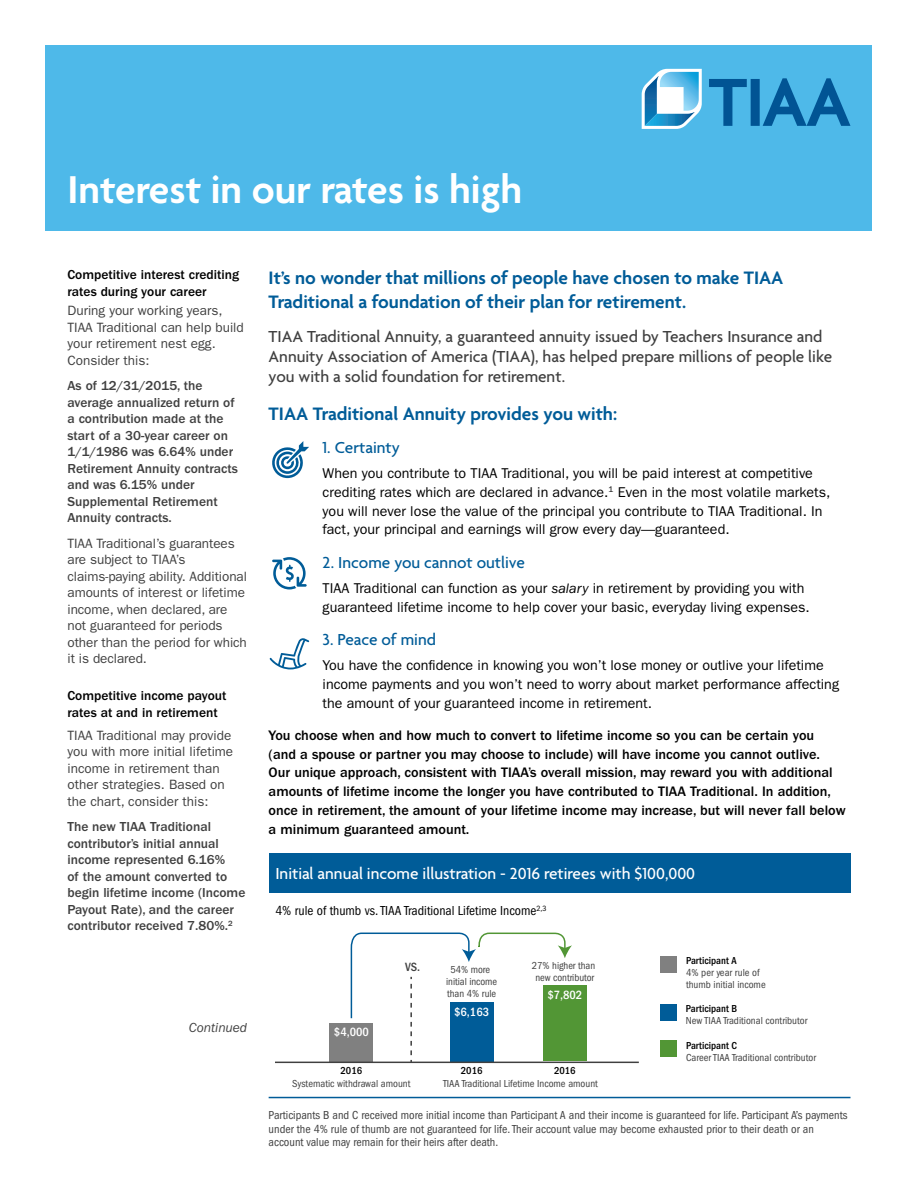
<style>
.page{position:relative;width:918px;height:1188px;background:#fff}
.page>*{position:absolute;margin:0;border:0;box-sizing:border-box;transform-origin:0 0}
.t1{font:600 42px "Agenda";color:#fff}
.t2{font:600 19.5px/24px "Agenda";color:#005c98}
.t3{font:500 17.25px/20.2px "Agenda";color:#404040}
.t4{font:500 17.25px "Agenda";color:#fff}
.t5{font:500 17.25px "Agenda";color:#005c98}
.t6{font:14.25px/18.8px "ITC Franklin Gothic Std";color:#000}
.t7{font:500 14.25px/18.8px "ITC Franklin Gothic Std";color:#000}
.t8{font:13.5px/16.5px "ITC Franklin Gothic Std";color:#404040}
.t9{font:500 13.5px/16.5px "ITC Franklin Gothic Std";color:#404040}
.t10{font:500 13.5px/16.5px "ITC Franklin Gothic Std";color:#000}
.t11{font:condensed 13.5px "ITC Franklin Gothic Std";color:#000}
.t12{font:italic 13.5px "ITC Franklin Gothic Std";color:#404040}
.t13{font:500 condensed 12.45px "ITC Franklin Gothic Std";color:#fff}
.t14{font:500 condensed 12.45px "ITC Franklin Gothic Std";color:#404040}
.t15{font:condensed 12px/13.5px "ITC Franklin Gothic Std";color:#404040}
.t16{font:condensed 10.5px/12px "ITC Franklin Gothic Std";color:#404040;text-align:center}
.t17{font:500 condensed 10.5px "ITC Franklin Gothic Std";color:#000}
.s1{font-style:italic}
</style>
<div class="page">
<div style="left:46px;top:46px;width:826px;height:185px;background:#4eb9e9"></div>
<svg style="left:709px;top:78px;width:141px;height:48px"></svg>
<svg style="left:642px;top:69px;width:60px;height:60px"></svg>
<div style="left:269px;top:853px;width:581px;height:40px;background:#005c98"></div>
<hr style="left:269px;top:1097px;width:581px;height:1px;background:#005c98">
<div style="left:330px;top:1023px;width:43px;height:39px;background:#808080"></div>
<div style="left:543px;top:986px;width:43px;height:75px;background:#529635"></div>
<div style="left:660px;top:1004px;width:17px;height:16px;background:#005c98"></div>
<div style="left:660px;top:1040px;width:17px;height:17px;background:#529635"></div>
<div style="left:660px;top:956px;width:17px;height:17px;background:#808080"></div>
<svg style="left:350px;top:932px;width:222px;height:130px"></svg>
<hr style="left:275px;top:1062px;width:364px;height:1px;background:#404040">
<svg style="left:272px;top:441px;width:37px;height:37px"></svg>
<svg style="left:272px;top:557px;width:35px;height:32px"></svg>
<svg style="left:270px;top:638px;width:39px;height:31px"></svg>
<h1 class="t1" style="left:68px;top:166px;width:456px">Interest in our rates is high</h1>
<p class="t10" style="left:67px;top:267px;width:173px">Competitive interest crediting rates during your career</p>
<p class="t8" style="left:67px;top:303px;width:178px">During your working years,<br>TIAA Traditional can help build your retirement nest egg.<br>Consider this:</p>
<p class="t9" style="left:67px;top:378px;width:172px">As of 12/31/2015, the average annualized return of a contribution made at the start of a 30-year career on<br>1/1/1986 was 6.64% under<br>Retirement Annuity contracts and was 6.15% under<br>Supplemental Retirement<br>Annuity contracts.</p>
<p class="t8" style="left:67px;top:535px;width:181px">TIAA Traditional’s guarantees are subject to TIAA’s claims-paying ability. Additional amounts of interest or lifetime income, when declared, are not guaranteed for periods other than the period for which it is declared.</p>
<p class="t10" style="left:67px;top:688px;width:161px">Competitive income payout rates at and in retirement</p>
<p class="t8" style="left:67px;top:727px;width:167px">TIAA Traditional may provide you with more initial lifetime income in retirement than other strategies. Based on the chart, consider this:</p>
<p class="t9" style="left:67px;top:819px;width:179px">The new TIAA Traditional contributor’s initial annual income represented 6.16%<br>of the amount converted to begin lifetime income (Income<br>Payout Rate), and the career contributor received 7.80%.<sup>2</sup></p>
<p class="t12" style="left:189px;top:1020px;width:60px">Continued</p>
<h2 class="t2" style="left:269px;top:267px;width:516px">It’s no wonder that millions of people have chosen to make TIAA<br>Traditional a foundation of their plan for retirement.</h2>
<p class="t3" style="left:269px;top:327px;width:565px">TIAA Traditional Annuity, a guaranteed annuity issued by Teachers Insurance and<br>Annuity Association of America (TIAA), has helped prepare millions of people like you with a solid foundation for retirement.</p>
<h2 class="t2" style="left:269px;top:403px;width:350px">TIAA Traditional Annuity provides you with:</h2>
<p class="t5" style="left:323px;top:439px;width:79px">1. Certainty</p>
<p class="t6" style="left:323px;top:464px;width:509px">When you contribute to TIAA Traditional, you will be paid interest at competitive crediting rates which are declared in advance.<sup>1</sup> Even in the most volatile markets, you will never lose the value of the principal you contribute to TIAA Traditional. In fact, your principal and earnings will grow every day—guaranteed.</p>
<p class="t5" style="left:323px;top:553px;width:204px">2. Income you cannot outlive</p>
<p class="t6" style="left:323px;top:579px;width:489px">TIAA Traditional can function as your <span class="s1">salary</span> in retirement by providing you with guaranteed lifetime income to help cover your basic, everyday living expenses.</p>
<p class="t5" style="left:323px;top:631px;width:115px">3. Peace of mind</p>
<p class="t6" style="left:323px;top:656px;width:518px">You have the confidence in knowing you won’t lose money or outlive your lifetime income payments and you won’t need to worry about market performance affecting the amount of your guaranteed income in retirement.</p>
<p class="t7" style="left:269px;top:726px;width:579px">You choose when and how much to convert to lifetime income so you can be certain you<br>(and a spouse or partner you may choose to include) will have income you cannot outlive.<br>Our unique approach, consistent with TIAA’s overall mission, may reward you with additional amounts of lifetime income the longer you have contributed to TIAA Traditional. In addition, once in retirement, the amount of your lifetime income may increase, but will never fall below a minimum guaranteed amount.</p>
<p class="t4" style="left:275px;top:864px;width:421px">Initial annual income illustration - 2016 retirees with $100,000</p>
<p class="t11" style="left:275px;top:903px;width:273px">4% rule of thumb vs. TIAA Traditional Lifetime Income<sup>2,3</sup></p>
<p class="t13" style="left:334px;top:1025px;width:36px">$4,000</p>
<p class="t14" style="left:405px;top:959px;width:17px">VS.</p>
<p class="t16" style="left:446px;top:964px;width:53px">54% more initial income than 4% rule</p>
<p class="t13" style="left:454px;top:1004px;width:36px">$6,163</p>
<p class="t16" style="left:532px;top:960px;width:65px">27% higher than new contributor</p>
<p class="t13" style="left:547px;top:988px;width:36px">$7,802</p>
<p class="t17" style="left:686px;top:955px;width:52px">Participant A</p>
<p class="t16" style="left:686px;top:967px;width:81px;text-align:left">4% per year rule of thumb initial income</p>
<p class="t17" style="left:686px;top:1003px;width:53px">Participant B</p>
<p class="t16" style="left:686px;top:1015px;width:123px">New TIAA Traditional contributor</p>
<p class="t17" style="left:686px;top:1039px;width:53px">Participant C</p>
<p class="t16" style="left:686px;top:1051px;width:132px">Career TIAA Traditional contributor</p>
<p class="t17" style="left:341px;top:1064px;width:23px">2016</p>
<p class="t17" style="left:461px;top:1064px;width:23px">2016</p>
<p class="t17" style="left:554px;top:1064px;width:23px">2016</p>
<p class="t15" style="left:269px;top:1109px;width:580px">Participants B and C received more initial income than Participant A and their income is guaranteed for life. Participant A’s payments under the 4% rule of thumb are not guaranteed for life. Their account value may become exhausted prior to their death or an account value may remain for their heirs after death.</p>
<p class="t16" style="left:292px;top:1078px;width:120px">Systematic withdrawal amount</p>
<p class="t16" style="left:443px;top:1078px;width:156px">TIAA Traditional Lifetime Income amount</p>
</div>
